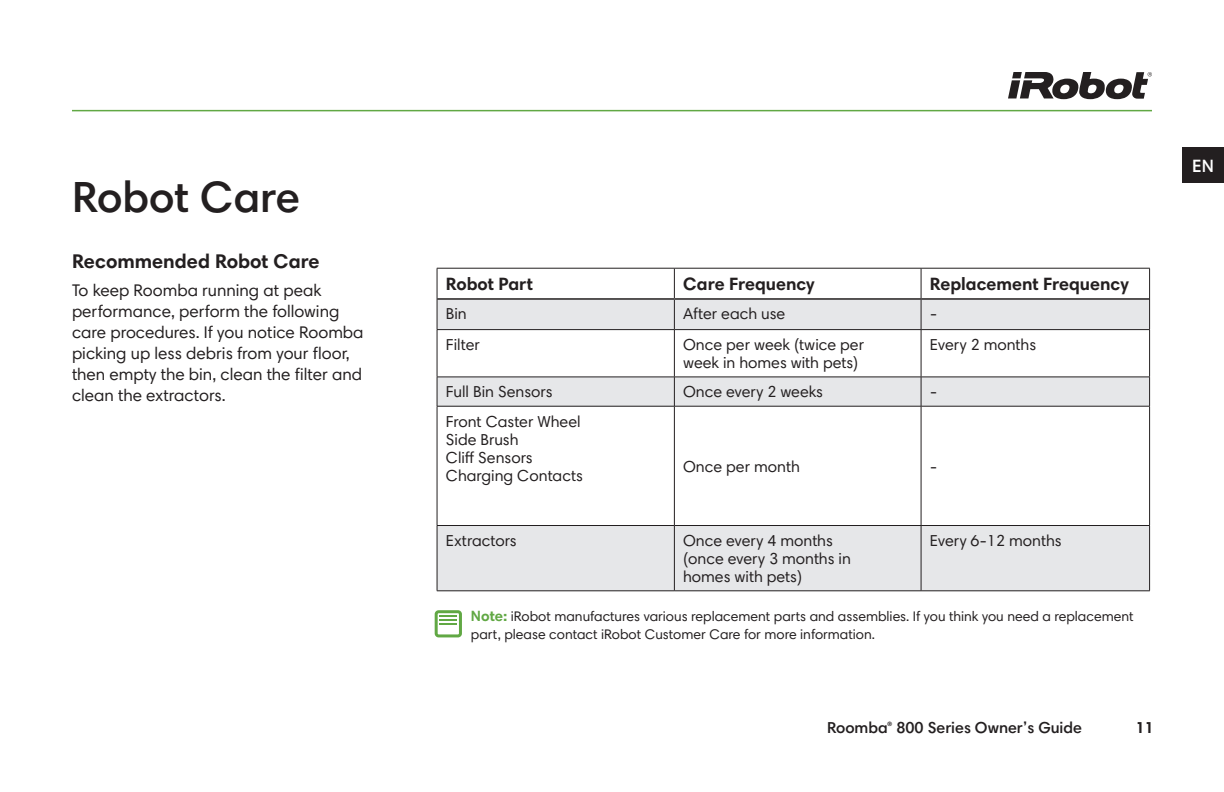
<style>
.page{position:relative;width:1224px;height:792px;background:#fff}
.page>*{position:absolute;margin:0;border:0;box-sizing:border-box;transform-origin:0 0}
.t1{font:600 44px "Harmonia Sans Pro";color:#231f20}
.t2{font:700 20px "Harmonia Sans Pro";color:#231f20}
.t3{font:700 18px "Harmonia Sans Pro";color:#231f20}
.t4{font:600 18px "Harmonia Sans Pro";color:#fff}
.t5{font:17px/21px "Harmonia Sans Pro";color:#231f20}
.t6{font:16px/18px "Harmonia Sans Pro";color:#231f20}
.t7{font:600 16px "Harmonia Sans Pro";color:#231f20}
.t8{font:700 16px "Harmonia Sans Pro";color:#231f20}
.t9{font:14px/18px "Harmonia Sans Pro";color:#231f20}
.s1{font-weight:700;font-size:15px;color:#61a844}
</style>
<div class="page">
<svg style="left:1008px;top:72px;width:144px;height:27px"></svg>
<hr style="left:72px;top:110px;width:1080px;height:1px;background:#61a844">
<div style="left:1182px;top:147px;width:42px;height:36px;background:#231f20"></div>
<div style="left:437px;top:377px;width:237px;height:29px;background:#e6e7e9"></div>
<div style="left:438px;top:526px;width:711px;height:64px;background:#e6e7e9"></div>
<div style="left:438px;top:300px;width:711px;height:29px;background:#e6e7e9"></div>
<hr style="left:437px;top:329px;width:237px;height:1px;background:#231f20">
<hr style="left:674px;top:329px;width:247px;height:1px;background:#231f20">
<hr style="left:674px;top:330px;width:1px;height:47px;background:#231f20">
<hr style="left:921px;top:329px;width:229px;height:1px;background:#231f20">
<hr style="left:921px;top:330px;width:1px;height:47px;background:#231f20">
<hr style="left:437px;top:377px;width:237px;height:1px;background:#231f20">
<hr style="left:437px;top:406px;width:237px;height:1px;background:#231f20">
<hr style="left:674px;top:406px;width:247px;height:1px;background:#231f20">
<hr style="left:674px;top:406px;width:1px;height:119px;background:#231f20">
<hr style="left:921px;top:406px;width:229px;height:1px;background:#231f20">
<hr style="left:921px;top:406px;width:1px;height:119px;background:#231f20">
<hr style="left:437px;top:525px;width:237px;height:1px;background:#231f20">
<hr style="left:674px;top:525px;width:247px;height:1px;background:#231f20">
<hr style="left:674px;top:526px;width:1px;height:65px;background:#231f20">
<hr style="left:921px;top:525px;width:229px;height:1px;background:#231f20">
<hr style="left:921px;top:526px;width:1px;height:65px;background:#231f20">
<hr style="left:437px;top:268px;width:237px;height:1px;background:#231f20">
<hr style="left:437px;top:268px;width:1px;height:31px;background:#231f20">
<hr style="left:674px;top:268px;width:247px;height:1px;background:#231f20">
<hr style="left:674px;top:268px;width:1px;height:30px;background:#231f20">
<hr style="left:921px;top:268px;width:229px;height:1px;background:#231f20">
<hr style="left:921px;top:268px;width:1px;height:30px;background:#231f20">
<hr style="left:1149px;top:268px;width:1px;height:31px;background:#231f20">
<hr style="left:437px;top:298px;width:237px;height:2px;background:#231f20">
<hr style="left:674px;top:298px;width:247px;height:2px;background:#231f20">
<hr style="left:921px;top:298px;width:228px;height:2px;background:#231f20">
<hr style="left:437px;top:299px;width:1px;height:30px;background:#231f20">
<hr style="left:1149px;top:299px;width:1px;height:30px;background:#231f20">
<hr style="left:437px;top:330px;width:1px;height:47px;background:#231f20">
<hr style="left:1149px;top:330px;width:1px;height:47px;background:#231f20">
<svg style="left:437px;top:377px;width:1px;height:29px"></svg>
<svg style="left:674px;top:377px;width:476px;height:29px;background:#e0e0e2"></svg>
<hr style="left:437px;top:406px;width:1px;height:119px;background:#231f20">
<hr style="left:1149px;top:406px;width:1px;height:119px;background:#231f20">
<hr style="left:437px;top:526px;width:1px;height:65px;background:#231f20">
<hr style="left:1149px;top:526px;width:1px;height:65px;background:#231f20">
<hr style="left:437px;top:590px;width:237px;height:1px;background:#231f20">
<hr style="left:674px;top:590px;width:247px;height:1px;background:#231f20">
<hr style="left:921px;top:590px;width:229px;height:1px;background:#231f20">
<div style="left:435px;top:610px;width:27px;height:27px;border:3px solid #61a844;border-radius:2px"></div>
<svg style="left:439px;top:615px;width:18px;height:10px"></svg>
<h1 class="t1" style="left:72px;top:170px;width:230px">Robot Care</h1>
<p class="t2" style="left:72px;top:249px;width:249px">Recommended Robot Care</p>
<p class="t5" style="left:72px;top:279px;width:293px">To keep Roomba running at peak performance, perform the following care procedures. If you notice Roomba picking up less debris from your floor, then empty the bin, clean the filter and clean the extractors.</p>
<p class="t3" style="left:446px;top:273px;width:89px">Robot Part</p>
<p class="t3" style="left:683px;top:273px;width:133px">Care Frequency</p>
<p class="t3" style="left:930px;top:273px;width:200px">Replacement Frequency</p>
<p class="t6" style="left:446px;top:304px;width:22px">Bin</p>
<p class="t6" style="left:683px;top:304px;width:104px">After each use</p>
<p class="t6" style="left:930px;top:304px;width:9px">-</p>
<p class="t6" style="left:446px;top:335px;width:36px">Filter</p>
<p class="t6" style="left:683px;top:335px;width:183px">Once per week (twice per week in homes with pets)</p>
<p class="t6" style="left:930px;top:335px;width:108px">Every 2 months</p>
<p class="t6" style="left:446px;top:383px;width:108px">Full Bin Sensors</p>
<p class="t6" style="left:683px;top:383px;width:141px">Once every 2 weeks</p>
<p class="t6" style="left:930px;top:383px;width:9px">-</p>
<p class="t6" style="left:446px;top:412px;width:139px">Front Caster Wheel<br>Side Brush<br>Cliff Sensors<br>Charging Contacts</p>
<p class="t6" style="left:683px;top:457px;width:118px">Once per month</p>
<p class="t6" style="left:930px;top:457px;width:9px">-</p>
<p class="t6" style="left:446px;top:531px;width:72px">Extractors</p>
<p class="t6" style="left:683px;top:531px;width:169px">Once every 4 months (once every 3 months in homes with pets)</p>
<p class="t6" style="left:930px;top:531px;width:133px">Every 6-12 months</p>
<p class="t9" style="left:471px;top:607px;width:664px"><span class="s1">Note:</span> iRobot manufactures various replacement parts and assemblies. If you think you need a replacement part, please contact iRobot Customer Care for more information.</p>
<p class="t7" style="left:827px;top:718px;width:256px">Roomba<sup>®</sup> 800 Series Owner’s Guide</p>
<p class="t8" style="left:1136px;top:717px;width:20px">11</p>
<p class="t4" style="left:1192px;top:154px;width:23px">EN</p>
</div>
